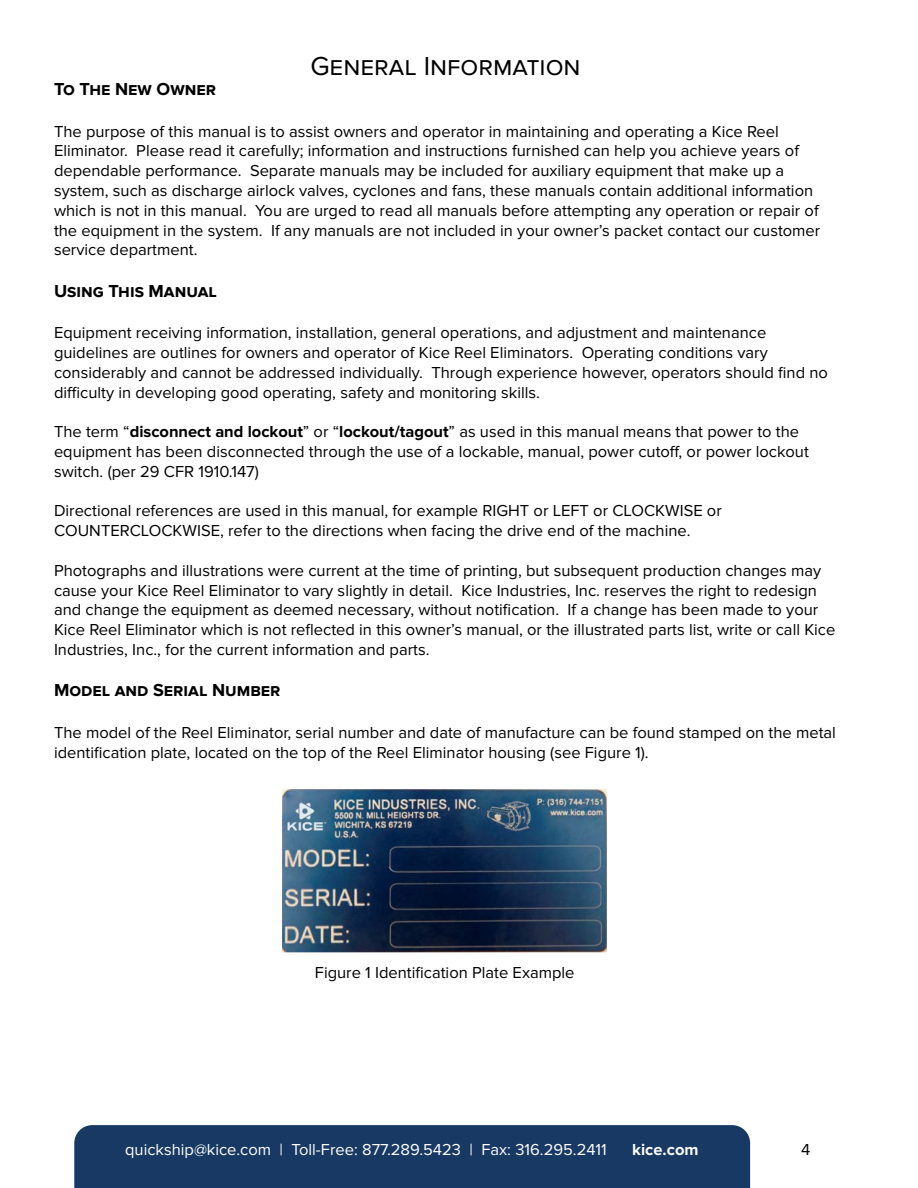
<style>
.page{position:relative;width:918px;height:1188px;background:#fff}
.page>*{position:absolute;margin:0;border:0;box-sizing:border-box;transform-origin:0 0}
.t1{font:27px "Proxima Nova";color:#000}
.t2{font:700 18px "Proxima Nova";color:#000}
.t3{font:16.5px/19.8px "Proxima Nova";color:#000}
.t4{font:16.5px "Proxima Nova";color:#fff}
.t5{font:700 16.5px "Proxima Nova";color:#fff}
.s1{font-weight:700}
</style>
<div class="page">
<img style="left:283px;top:789px;width:324px;height:164px">
<div style="left:74px;top:1125px;width:676px;height:63px;background:#173963"></div>
<h1 class="t1" style="left:310px;top:51px;width:272px">General Information</h1>
<p class="t2" style="left:54px;top:79px;width:164px">To The New Owner</p>
<p class="t3" style="left:54px;top:121px;width:768px">The purpose of this manual is to assist owners and operator in maintaining and operating a Kice Reel Eliminator. Please read it carefully; information and instructions furnished can help you achieve years of dependable performance. Separate manuals may be included for auxiliary equipment that make up a system, such as discharge airlock valves, cyclones and fans, these manuals contain additional information which is not in this manual. You are urged to read all manuals before attempting any operation or repair of the equipment in the system. If any manuals are not included in your owner’s packet contact our customer service department.</p>
<p class="t2" style="left:54px;top:280px;width:165px">Using This Manual</p>
<p class="t3" style="left:54px;top:323px;width:775px">Equipment receiving information, installation, general operations, and adjustment and maintenance guidelines are outlines for owners and operator of Kice Reel Eliminators. Operating conditions vary considerably and cannot be addressed individually. Through experience however, operators should find no difficulty in developing good operating, safety and monitoring skills.</p>
<p class="t3" style="left:54px;top:422px;width:756px">The term “<span class="s1">disconnect and lockout</span>” or “<span class="s1">lockout/tagout</span>” as used in this manual means that power to the equipment has been disconnected through the use of a lockable, manual, power cutoff, or power lockout switch. (per 29 CFR 1910.147)</p>
<p class="t3" style="left:54px;top:501px;width:669px">Directional references are used in this manual, for example RIGHT or LEFT or CLOCKWISE or<br>COUNTERCLOCKWISE, refer to the directions when facing the drive end of the machine.</p>
<p class="t3" style="left:54px;top:561px;width:783px">Photographs and illustrations were current at the time of printing, but subsequent production changes may cause your Kice Reel Eliminator to vary slightly in detail. Kice Industries, Inc. reserves the right to redesign and change the equipment as deemed necessary, without notification. If a change has been made to your Kice Reel Eliminator which is not reflected in this owner’s manual, or the illustrated parts list, write or call Kice Industries, Inc., for the current information and parts.</p>
<p class="t2" style="left:54px;top:680px;width:228px">Model and Serial Number</p>
<p class="t3" style="left:54px;top:723px;width:783px">The model of the Reel Eliminator, serial number and date of manufacture can be found stamped on the metal identification plate, located on the top of the Reel Eliminator housing (see Figure 1).</p>
<p class="t3" style="left:315px;top:963px;width:261px">Figure 1 Identification Plate Example</p>
<p class="t4" style="left:125px;top:1140px;width:483px">quickship@kice.com | Toll-Free: 877.289.5423 | Fax: 316.295.2411</p>
<p class="t5" style="left:632px;top:1140px;width:68px">kice.com</p>
<p class="t3" style="left:801px;top:1140px;width:11px">4</p>
</div>
